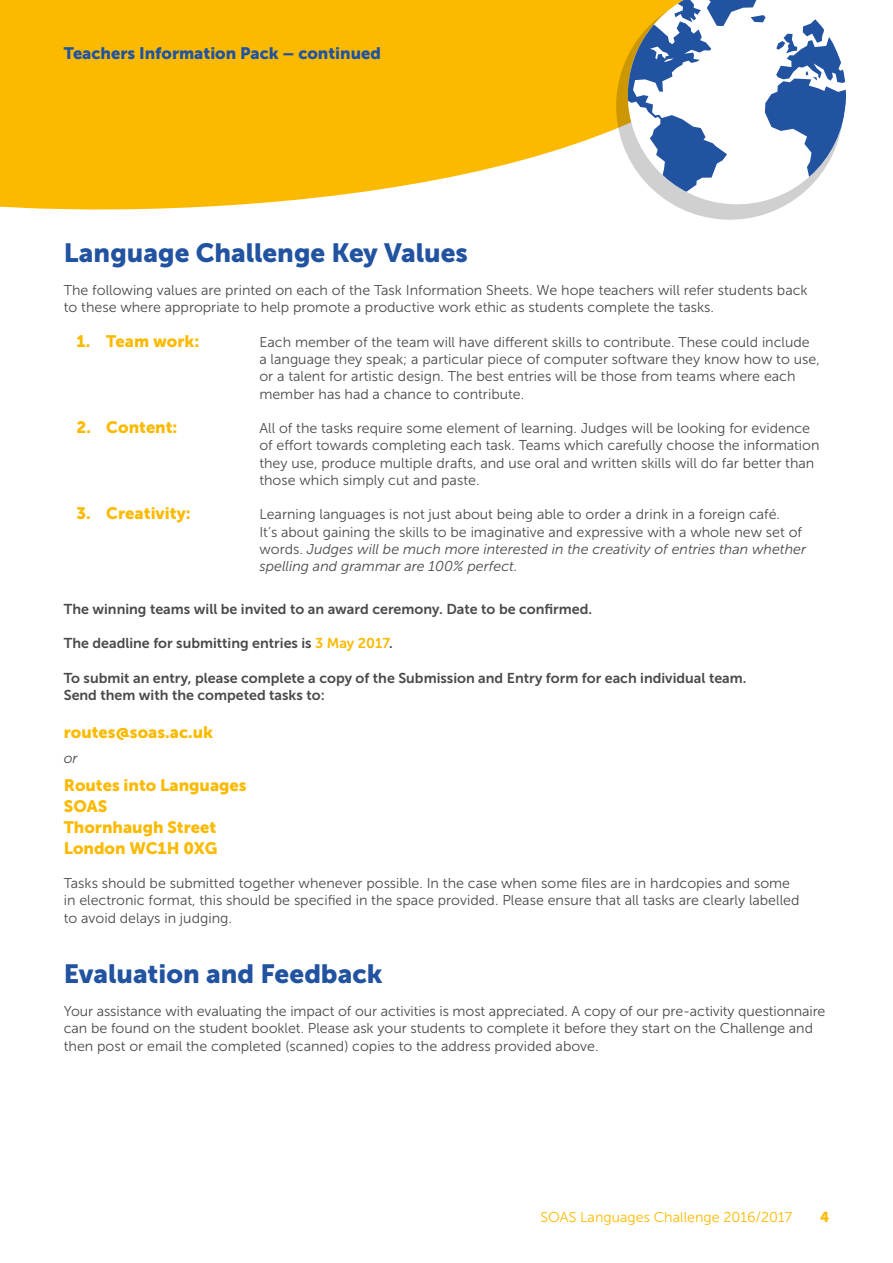
<style>
.page{position:relative;width:893px;height:1263px;background:#fff}
.page>*{position:absolute;margin:0;border:0;box-sizing:border-box;transform-origin:0 0}
.t1{font:26.25px "Museo Sans 900";color:#2153a1}
.t2{font:16.5px/21px "Museo Sans 900";color:#fbba00}
.t3{font:16.5px "Museo Sans 900";color:#2153a1}
.t4{font:14.25px/17.2px "Museo Sans 300";color:#4a4a49}
.t5{font:14.25px/17.2px "Museo Sans 700";color:#4a4a49}
.t6{font:14.25px "Museo Sans 300";color:#fbba00}
.t7{font:italic 14.25px "Museo Sans 300";color:#4a4a49}
.t8{font:14.25px "Museo Sans 900";color:#fbba00}
.s1{font-style:italic}
.s2{color:#fbba00}
</style>
<div class="page">
<svg style="left:0;top:0;width:616px;height:210px;background:#fbc019"></svg>
<svg style="left:616px;top:0;width:166px;height:220px"></svg>
<svg style="left:625px;top:195px;width:175px;height:12px"></svg>
<svg style="left:625px;top:0;width:222px;height:195px"></svg>
<p class="t3" style="left:64px;top:44px;width:319px">Teachers Information Pack – continued</p>
<h1 class="t1" style="left:64px;top:238px;width:406px">Language Challenge Key Values</h1>
<p class="t4" style="left:64px;top:282px;width:745px">The following values are printed on each of the Task Information Sheets. We hope teachers will refer students back to these where appropriate to help promote a productive work ethic as students complete the tasks.</p>
<p class="t2" style="left:77px;top:330px;width:124px">1. Team work:</p>
<p class="t4" style="left:259px;top:333px;width:562px">Each member of the team will have different skills to contribute. These could include a language they speak; a particular piece of computer software they know how to use, or a talent for artistic design. The best entries will be those from teams where each member has had a chance to contribute.</p>
<p class="t2" style="left:77px;top:417px;width:103px">2. Content:</p>
<p class="t4" style="left:259px;top:420px;width:562px">All of the tasks require some element of learning. Judges will be looking for evidence of effort towards completing each task. Teams which carefully choose the information they use, produce multiple drafts, and use oral and written skills will do far better than those which simply cut and paste.</p>
<p class="t2" style="left:77px;top:503px;width:116px">3. Creativity:</p>
<p class="t4" style="left:259px;top:506px;width:548px">Learning languages is not just about being able to order a drink in a foreign café.<br>It’s about gaining the skills to be imaginative and expressive with a whole new set of words. <span class="s1">Judges will be much more interested in the creativity of entries than whether spelling and grammar are 100% perfect.</span></p>
<p class="t5" style="left:64px;top:600px;width:530px">The winning teams will be invited to an award ceremony. Date to be confirmed.</p>
<p class="t5" style="left:64px;top:635px;width:331px">The deadline for submitting entries is <span class="s2">3 May 2017</span>.</p>
<p class="t5" style="left:64px;top:669px;width:684px">To submit an entry, please complete a copy of the Submission and Entry form for each individual team.<br>Send them with the competed tasks to:</p>
<p class="t2" style="left:64px;top:722px;width:151px">routes@soas.ac.uk</p>
<p class="t7" style="left:64px;top:750px;width:15px">or</p>
<p class="t2" style="left:64px;top:774px;width:184px">Routes into Languages<br>SOAS<br>Thornhaugh Street<br>London WC1H 0XG</p>
<p class="t4" style="left:64px;top:875px;width:737px">Tasks should be submitted together whenever possible. In the case when some files are in hardcopies and some in electronic format, this should be specified in the space provided. Please ensure that all tasks are clearly labelled to avoid delays in judging.</p>
<h1 class="t1" style="left:64px;top:959px;width:320px">Evaluation and Feedback</h1>
<p class="t4" style="left:64px;top:1003px;width:763px">Your assistance with evaluating the impact of our activities is most appreciated. A copy of our pre-activity questionnaire can be found on the student booklet. Please ask your students to complete it before they start on the Challenge and then post or email the completed (scanned) copies to the address provided above.</p>
<p class="t6" style="left:541px;top:1209px;width:253px">SOAS Languages Challenge 2016/2017</p>
<p class="t8" style="left:820px;top:1209px;width:11px">4</p>
</div>
